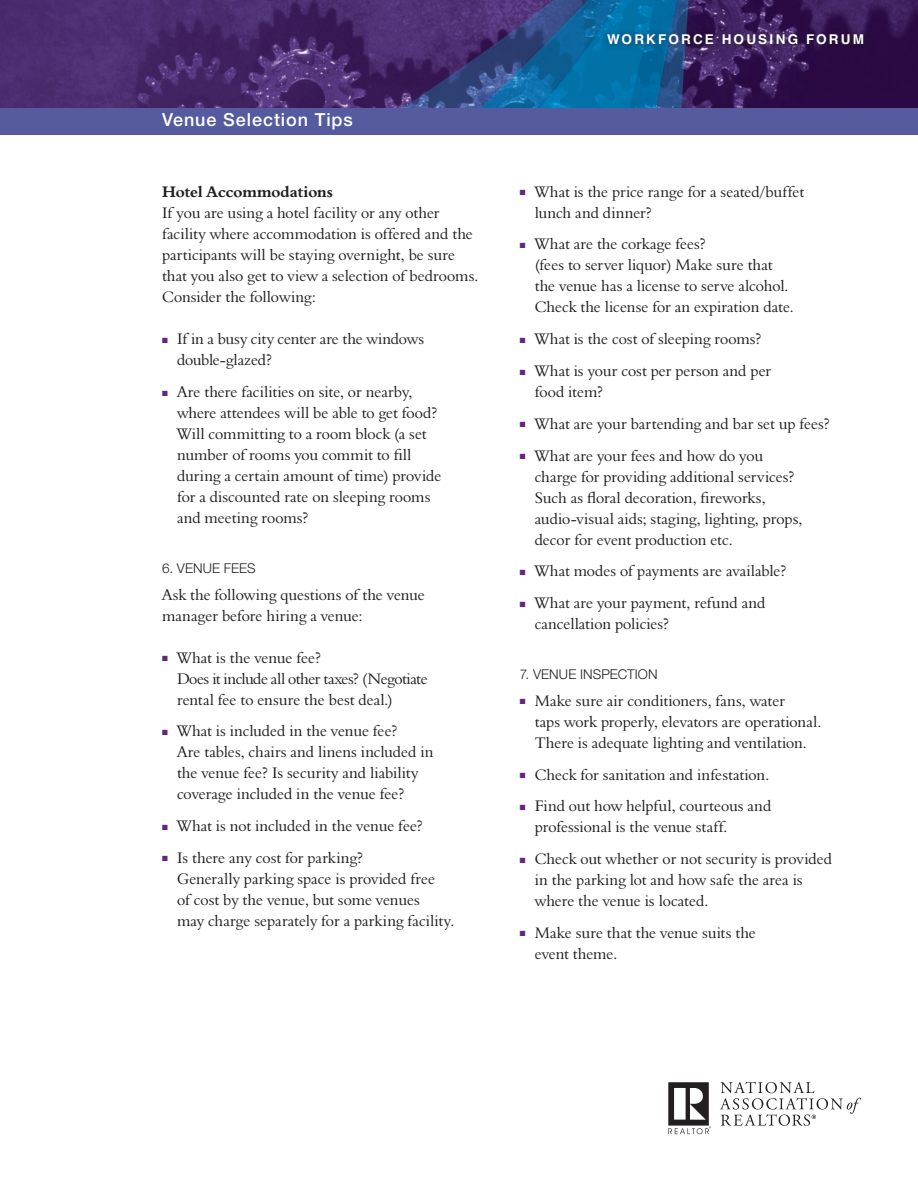
<style>
.page{position:relative;width:918px;height:1188px;background:#fff}
.page>*{position:absolute;margin:0;border:0;box-sizing:border-box;transform-origin:0 0}
.Bulleted_Text_Small{font:500 18px "Helvetica Neue";letter-spacing:.05em;color:#fff}
.Bulleted_Text_Small-2{font:15.75px/21px "Aldine 401 BT Roman A";letter-spacing:-.005em;color:#231f20}
.Body_Copy-Small-No_I{font:15.75px/21px "Aldine 401 BT Roman A";color:#231f20}
.Body_Copy-Small-No_I-2{font:15.75px "Aldine 401 BT Bold A";letter-spacing:-.01em;color:#231f20}
.Caps_Subhead-9pts{font:300 13.5px "Helvetica Neue";letter-spacing:.01em;color:#231f20}
.t1{font:700 13.5px "Helvetica";letter-spacing:.165em;color:#fff}
.s1{color:#642483}
</style>
<div class="page">
<img style="left:0;top:0;width:918px;height:108px">
<div style="left:598px;top:26px;width:271px;height:24px;background:#231f20;opacity:.25"></div>
<div style="left:0;top:108px;width:918px;height:26px;background:#565a9f"></div>
<svg style="left:668px;top:1082px;width:43px;height:52px"></svg>
<svg style="left:720px;top:1082px;width:141px;height:44px"></svg>
<p class="Bulleted_Text_Small" style="left:162px;top:109px;width:192px">Venue Selection Tips</p>
<p class="Body_Copy-Small-No_I-2" style="left:162px;top:182px;width:172px">Hotel Accommodations</p>
<p class="Body_Copy-Small-No_I" style="left:162px;top:202px;width:318px">If you are using a hotel facility or any other facility where accommodation is offered and the participants will be staying overnight, be sure that you also get to view a selection of bedrooms.<br>Consider the following:</p>
<p class="Bulleted_Text_Small-2" style="left:177px;top:328px;width:249px;text-indent:-15px"><span class="s1">■</span> If in a busy city center are the windows double-glazed?</p>
<p class="Bulleted_Text_Small-2" style="left:177px;top:381px;width:266px;text-indent:-15px"><span class="s1">■</span> Are there facilities on site, or nearby, where attendees will be able to get food?<br>Will committing to a room block (a set number of rooms you commit to fill during a certain amount of time) provide for a discounted rate on sleeping rooms and meeting rooms?</p>
<p class="Caps_Subhead-9pts" style="left:162px;top:560px;width:95px">6. VENUE FEES</p>
<p class="Body_Copy-Small-No_I" style="left:162px;top:584px;width:264px">Ask the following questions of the venue manager before hiring a venue:</p>
<p class="Bulleted_Text_Small-2" style="left:177px;top:647px;width:252px;text-indent:-15px"><span class="s1">■</span> What is the venue fee?<br>Does it include all other taxes? (Negotiate rental fee to ensure the best deal.)</p>
<p class="Bulleted_Text_Small-2" style="left:177px;top:720px;width:258px;text-indent:-15px"><span class="s1">■</span> What is included in the venue fee?<br>Are tables, chairs and linens included in the venue fee? Is security and liability coverage included in the venue fee?</p>
<p class="Bulleted_Text_Small-2" style="left:162px;top:815px;width:262px"><span class="s1">■</span> What is not included in the venue fee?</p>
<p class="Bulleted_Text_Small-2" style="left:177px;top:847px;width:279px;text-indent:-15px"><span class="s1">■</span> Is there any cost for parking?<br>Generally parking space is provided free<br>of cost by the venue, but some venues<br>may charge separately for a parking facility.</p>
<p class="t1" style="left:607px;top:28px;width:258px">WORKFORCE HOUSING FORUM</p>
<p class="Bulleted_Text_Small-2" style="left:535px;top:181px;width:271px;text-indent:-15px"><span class="s1">■</span> What is the price range for a seated/buffet lunch and dinner?</p>
<p class="Bulleted_Text_Small-2" style="left:535px;top:233px;width:260px;text-indent:-15px"><span class="s1">■</span> What are the corkage fees?<br>(fees to server liquor) Make sure that the venue has a license to serve alcohol.<br>Check the license for an expiration date.</p>
<p class="Bulleted_Text_Small-2" style="left:520px;top:328px;width:243px"><span class="s1">■</span> What is the cost of sleeping rooms?</p>
<p class="Bulleted_Text_Small-2" style="left:535px;top:360px;width:238px;text-indent:-15px"><span class="s1">■</span> What is your cost per person and per food item?</p>
<p class="Bulleted_Text_Small-2" style="left:520px;top:413px;width:312px"><span class="s1">■</span> What are your bartending and bar set up fees?</p>
<p class="Bulleted_Text_Small-2" style="left:535px;top:445px;width:269px;text-indent:-15px"><span class="s1">■</span> What are your fees and how do you charge for providing additional services?<br>Such as floral decoration, fireworks, audio-visual aids; staging, lighting, props, decor for event production etc.</p>
<p class="Bulleted_Text_Small-2" style="left:520px;top:560px;width:268px"><span class="s1">■</span> What modes of payments are available?</p>
<p class="Bulleted_Text_Small-2" style="left:535px;top:592px;width:232px;text-indent:-15px"><span class="s1">■</span> What are your payment, refund and cancellation policies?</p>
<p class="Caps_Subhead-9pts" style="left:520px;top:666px;width:139px">7. VENUE INSPECTION</p>
<p class="Bulleted_Text_Small-2" style="left:535px;top:690px;width:288px;text-indent:-15px"><span class="s1">■</span> Make sure air conditioners, fans, water<br>taps work properly, elevators are operational.<br>There is adequate lighting and ventilation.</p>
<p class="Bulleted_Text_Small-2" style="left:520px;top:764px;width:251px"><span class="s1">■</span> Check for sanitation and infestation.</p>
<p class="Bulleted_Text_Small-2" style="left:535px;top:795px;width:238px;text-indent:-15px"><span class="s1">■</span> Find out how helpful, courteous and professional is the venue staff.</p>
<p class="Bulleted_Text_Small-2" style="left:535px;top:848px;width:299px;text-indent:-15px"><span class="s1">■</span> Check out whether or not security is provided in the parking lot and how safe the area is where the venue is located.</p>
<p class="Bulleted_Text_Small-2" style="left:535px;top:922px;width:223px;text-indent:-15px"><span class="s1">■</span> Make sure that the venue suits the event theme.</p>
</div>
